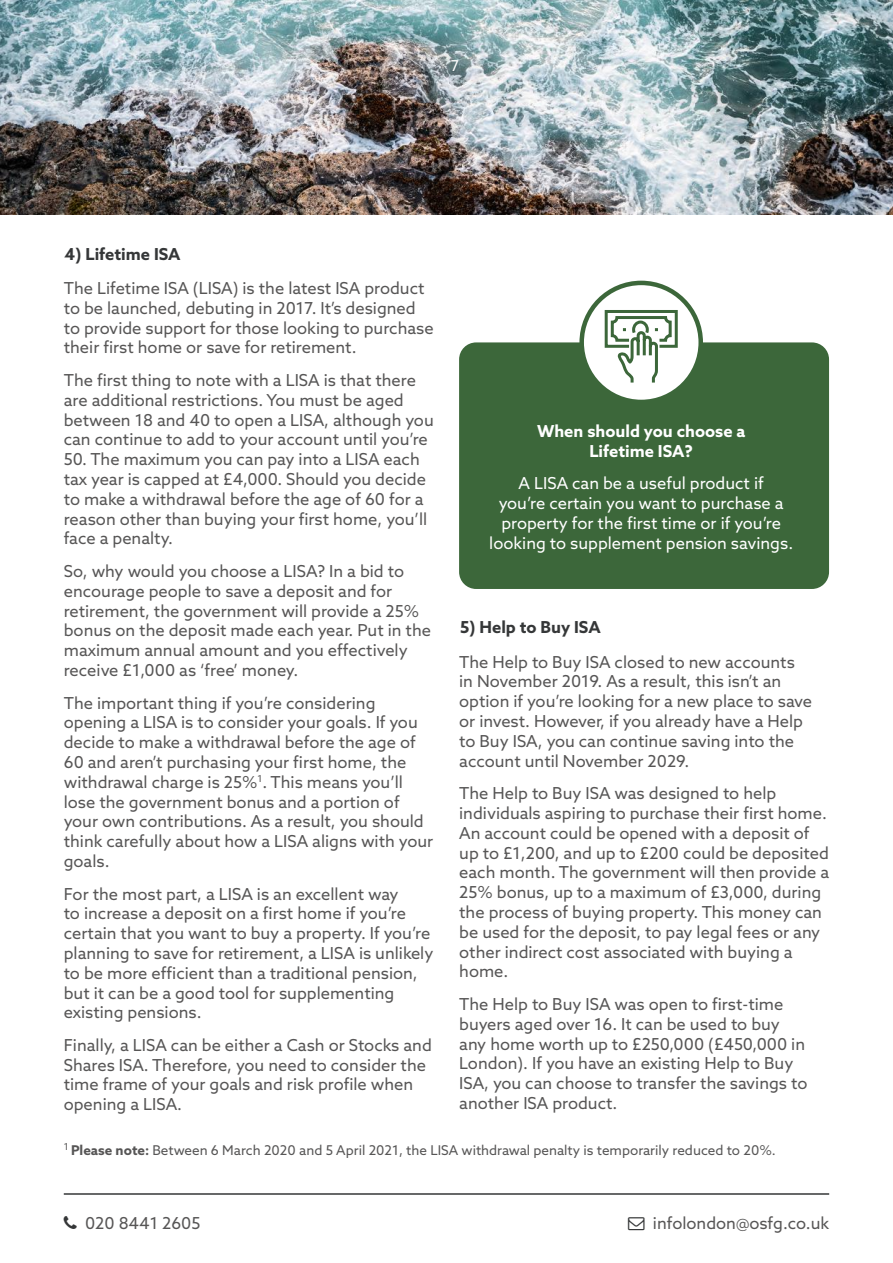
<style>
.page{position:relative;width:893px;height:1263px;background:#fff}
.page>*{position:absolute;margin:0;border:0;box-sizing:border-box;transform-origin:0 0}
.t1{font:16.5px/19.8px "Azo Sans";color:#575656}
.t2{font:16.5px/19.8px "Azo Sans";color:#fff;text-align:center}
.t3{font:700 16.5px/19.8px "Azo Sans";color:#fff;text-align:center}
.t4{font:700 16.5px "Azo Sans";color:#353738}
.t5{font:15px "Azo Sans";color:#fff}
.t6{font:13.5px "Azo Sans";color:#575656}
.s1{font-weight:700}
</style>
<div class="page">
<img style="left:0;top:0;width:893px;height:215px">
<hr style="left:64px;top:1193px;width:765px;height:2px;background:#353738">
<div style="left:459px;top:342px;width:370px;height:247px;background:#3c673a;border-radius:17px"></div>
<div style="left:582px;top:283px;width:119px;height:119px;background:#fff;border-radius:50%"></div>
<div style="left:579px;top:281px;width:124px;height:123px;border:4px solid #3c673a;border-radius:50%"></div>
<svg style="left:603px;top:310px;width:76px;height:76px"></svg>
<p class="t5" style="left:451px;top:56px;width:10px">7</p>
<p class="t4" style="left:65px;top:243px;width:118px">4) Lifetime ISA</p>
<p class="t1" style="left:64px;top:278px;width:371px">The Lifetime ISA (LISA) is the latest ISA product to be launched, debuting in 2017. It’s designed to provide support for those looking to purchase their first home or save for retirement.</p>
<p class="t1" style="left:64px;top:370px;width:371px">The first thing to note with a LISA is that there are additional restrictions. You must be aged between 18 and 40 to open a LISA, although you can continue to add to your account until you’re</p>
<p class="t1" style="left:64px;top:449px;width:365px">50. The maximum you can pay into a LISA each tax year is capped at £4,000. Should you decide to make a withdrawal before the age of 60 for a reason other than buying your first home, you’ll face a penalty.</p>
<p class="t1" style="left:64px;top:561px;width:369px">So, why would you choose a LISA? In a bid to encourage people to save a deposit and for retirement, the government will provide a 25% bonus on the deposit made each year. Put in the maximum annual amount and you effectively receive £1,000 as ‘free’ money.</p>
<p class="t1" style="left:64px;top:692px;width:371px">The important thing if you’re considering opening a LISA is to consider your goals. If you decide to make a withdrawal before the age of 60 and aren’t purchasing your first home, the withdrawal charge is 25%<sup>1</sup>. This means you’ll lose the government bonus and a portion of your own contributions. As a result, you should think carefully about how a LISA aligns with your goals.</p>
<p class="t1" style="left:64px;top:883px;width:371px">For the most part, a LISA is an excellent way<br>to increase a deposit on a first home if you’re certain that you want to buy a property. If you’re planning to save for retirement, a LISA is unlikely to be more efficient than a traditional pension, but it can be a good tool for supplementing existing pensions.</p>
<p class="t1" style="left:64px;top:1035px;width:370px">Finally, a LISA can be either a Cash or Stocks and Shares ISA. Therefore, you need to consider the time frame of your goals and risk profile when opening a LISA.</p>
<p class="t3" style="left:537px;top:421px;width:210px">When should you choose a<br>Lifetime ISA?</p>
<p class="t2" style="left:489px;top:473px;width:305px">A LISA can be a useful product if<br>you’re certain you want to purchase a property for the first time or if you’re looking to supplement pension savings.</p>
<p class="t4" style="left:460px;top:616px;width:142px">5) Help to Buy ISA</p>
<p class="t1" style="left:459px;top:652px;width:354px">The Help to Buy ISA closed to new accounts in November 2019. As a result, this isn’t an option if you’re looking for a new place to save or invest. However, if you already have a Help to Buy ISA, you can continue saving into the account until November 2029.</p>
<p class="t1" style="left:459px;top:783px;width:371px">The Help to Buy ISA was designed to help individuals aspiring to purchase their first home.<br>An account could be opened with a deposit of up to £1,200, and up to £200 could be deposited each month. The government will then provide a 25% bonus, up to a maximum of £3,000, during the process of buying property. This money can be used for the deposit, to pay legal fees or any other indirect cost associated with buying a home.</p>
<p class="t1" style="left:459px;top:994px;width:350px">The Help to Buy ISA was open to first-time buyers aged over 16. It can be used to buy any home worth up to £250,000 (£450,000 in London). If you have an existing Help to Buy ISA, you can choose to transfer the savings to another ISA product.</p>
<p class="t6" style="left:64px;top:1141px;width:714px"><sup>1</sup> <span class="s1">Please note:</span> Between 6 March 2020 and 5 April 2021, the LISA withdrawal penalty is temporarily reduced to 20%.</p>
<p class="t1" style="left:85px;top:1213px;width:117px">020 8441 2605</p>
<p class="t1" style="left:653px;top:1213px;width:178px">infolondon@osfg.co.uk</p>
</div>
